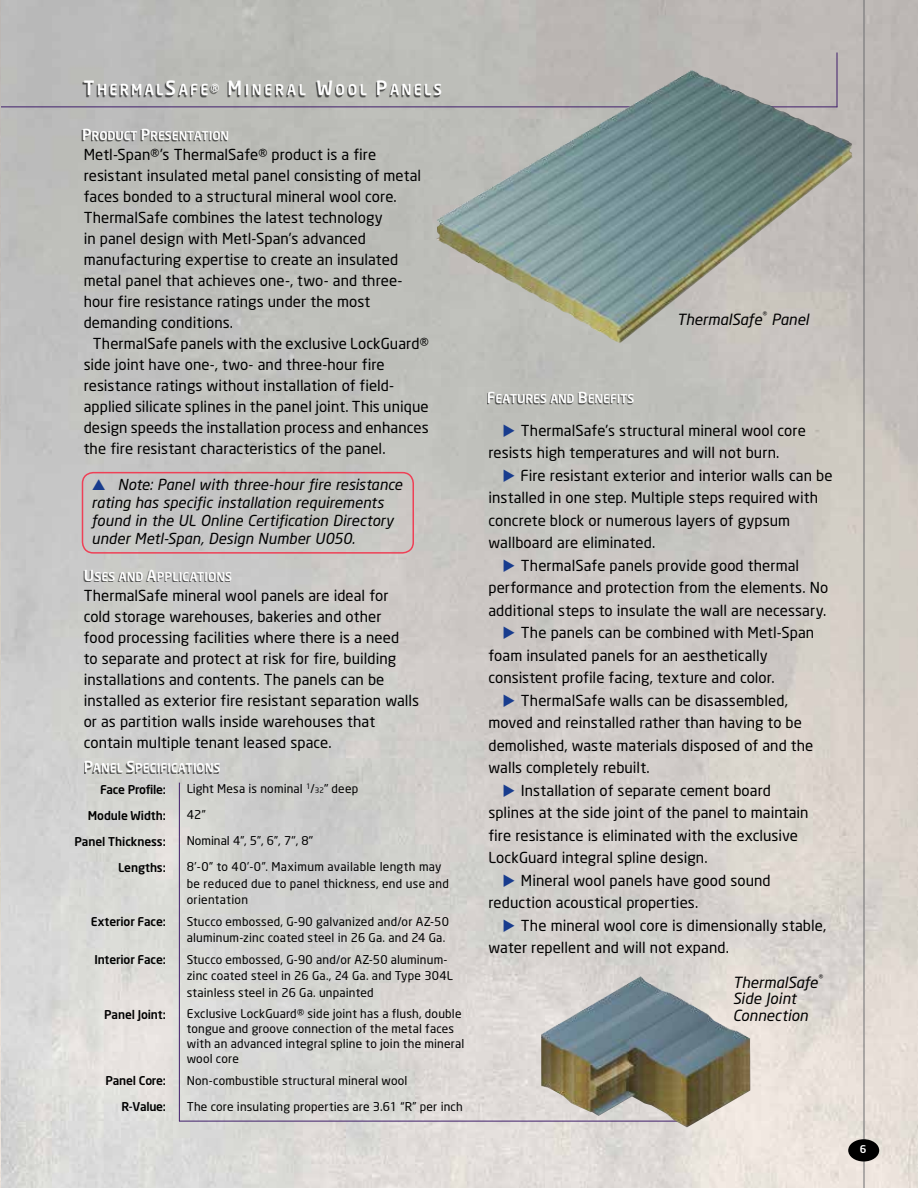
<style>
.page{position:relative;width:918px;height:1188px;background:#fff}
.page>*{position:absolute;margin:0;border:0;box-sizing:border-box;transform-origin:0 0}
.t1{font:italic 15.15px/16.5px "Neo Sans";color:#000}
.t2{font:15px/21px "Neo Sans";letter-spacing:.005em;color:#000}
.t3{font:italic 15px/18px "Neo Sans";letter-spacing:.005em;color:#000}
.t4{font:500 15px "Neo Sans";letter-spacing:.15em;color:#fff;scale:.95 1}
.t5{font:12px/16.5px "Neo Sans";letter-spacing:.015em;color:#000}
.t6{font:500 12px "Neo Sans";letter-spacing:-.01em;color:#000}
.t7{font:500 12px "Neo Sans";color:#fff}
.t8{font:500 10.5px "Neo Sans";color:#fff}
.t9{font:italic 7.5px "Neo Sans";color:#000}
.s1{font-size:19.5px}
.s2{font-size:14.7px}
.s3{font-size:15px}
.s4{font-size:7.5px}
.s5{color:#183c8e}
</style>
<div class="page">
<img style="left:1px;top:0;width:917px;height:1188px">
<hr style="left:864px;top:0;width:1px;height:1188px;background:#6d6e71">
<hr style="left:837px;top:52px;width:1px;height:55px;background:#401e6b">
<div style="left:83px;top:82px;width:357px;height:15px;background:#000;opacity:.6"></div>
<hr style="left:179px;top:783px;width:1px;height:338px;background:#401e6b">
<hr style="left:179px;top:1121px;width:502px;height:1px;background:#401e6b">
<hr style="left:0;top:106px;width:837px;height:1px;background:#401e6b">
<img style="left:436px;top:70px;width:417px;height:273px">
<img style="left:541px;top:976px;width:210px;height:151px">
<hr style="left:0;top:0;width:1px;height:1188px;background:#fff">
<div style="left:848px;top:1139px;width:31px;height:22px;background:#000;border-radius:50%"></div>
<div style="left:82px;top:472px;width:332px;height:82px;border:2px solid #ef4056;border-radius:11px"></div>
<div style="left:82px;top:130px;width:145px;height:11px;background:#000;opacity:.6"></div>
<div style="left:84px;top:571px;width:146px;height:11px;background:#000;opacity:.6"></div>
<div style="left:487px;top:393px;width:145px;height:11px;background:#000;opacity:.6"></div>
<div style="left:84px;top:762px;width:135px;height:12px;background:#000;opacity:.6"></div>
<svg style="left:93px;top:479px;width:12px;height:11px"></svg>
<p class="t4" style="left:84px;top:80px;width:379px"><span class="s1">T</span>HERMAL<span class="s1">S</span>AFE® <span class="s1">M</span><span class="s2">INE RAL</span> <span class="s1">W</span><span class="s2">OOL</span> <span class="s1">P</span>ANELS</p>
<p class="t7" style="left:82px;top:128px;width:148px"><span class="s3">P</span>RODUCT <span class="s3">P</span>RESENTATION</p>
<p class="t2" style="left:84px;top:144px;width:339px">Metl-Span®’s ThermalSafe® product is a fire resistant insulated metal panel consisting of metal faces bonded to a structural mineral wool core.<br>ThermalSafe combines the latest technology<br>in panel design with Metl-Span’s advanced manufacturing expertise to create an insulated metal panel that achieves one-, two- and three&shy;hour fire resistance ratings under the most demanding conditions.</p>
<p class="t2" style="left:84px;top:333px;width:347px;text-indent:9px">ThermalSafe panels with the exclusive LockGuard® side joint have one-, two- and three-hour fire resistance ratings without installation of field&shy;applied silicate splines in the panel joint. This unique design speeds the installation process and enhances the fire resistant characteristics of the panel.</p>
<p class="t3" style="left:92px;top:475px;width:312px;text-indent:26px">Note: Panel with three-hour fire resistance rating has specific installation requirements found in the UL Online Certification Directory under Metl-Span, Design Number U050.</p>
<p class="t7" style="left:84px;top:569px;width:150px"><span class="s3">U</span>SES AND <span class="s3">A</span>PPLICATIONS</p>
<p class="t2" style="left:84px;top:585px;width:337px">ThermalSafe mineral wool panels are ideal for<br>cold storage warehouses, bakeries and other<br>food processing facilities where there is a need<br>to separate and protect at risk for fire, building installations and contents. The panels can be installed as exterior fire resistant separation walls or as partition walls inside warehouses that contain multiple tenant leased space.</p>
<p class="t7" style="left:84px;top:760px;width:138px"><span class="s3">P</span>ANEL <span class="s3">S</span>PECIFICATIONS</p>
<p class="t6" style="left:100px;top:782px;width:67px">Face Profile:</p>
<p class="t5" style="left:187px;top:780px;width:173px">Light Mesa is nominal <sup>1</sup>/<span class="s4">32</span>" deep</p>
<p class="t6" style="left:88px;top:808px;width:79px">Module Width:</p>
<p class="t5" style="left:187px;top:806px;width:21px">42”</p>
<p class="t6" style="left:75px;top:834px;width:93px">Panel Thickness:</p>
<p class="t5" style="left:187px;top:833px;width:128px">Nominal 4”, 5”, 6”, 7", 8"</p>
<p class="t6" style="left:118px;top:860px;width:49px">Lengths:</p>
<p class="t5" style="left:187px;top:859px;width:264px">8’-0” to 40’-0”. Maximum available length may be reduced due to panel thickness, end use and orientation</p>
<p class="t6" style="left:91px;top:914px;width:77px">Exterior Face:</p>
<p class="t5" style="left:187px;top:913px;width:264px">Stucco embossed, G-90 galvanized and/or AZ-50 aluminum-zinc coated steel in 26 Ga. and 24 Ga.</p>
<p class="t6" style="left:95px;top:952px;width:73px">Interior Face:</p>
<p class="t5" style="left:187px;top:951px;width:268px">Stucco embossed, G-90 and/or AZ-50 aluminum&shy;zinc coated steel in 26 Ga., 24 Ga. and Type 304L stainless steel in 26 Ga. unpainted</p>
<p class="t6" style="left:104px;top:1007px;width:63px">Panel Joint:</p>
<p class="t5" style="left:187px;top:1006px;width:279px;line-height:15px">Exclusive LockGuard® side joint has a flush, double tongue and groove connection of the metal faces with an advanced integral spline to join the mineral wool core</p>
<p class="t6" style="left:105px;top:1073px;width:62px">Panel Core:</p>
<p class="t5" style="left:187px;top:1072px;width:222px">Non-combustible structural mineral wool</p>
<p class="t6" style="left:121px;top:1099px;width:46px">R-Value:</p>
<p class="t5" style="left:187px;top:1098px;width:278px">The core insulating properties are 3.61 “R” per inch</p>
<p class="t7" style="left:487px;top:391px;width:149px"><span class="s3">F</span>EATURES AND <span class="s3">B</span>ENEFITS</p>
<p class="t9" style="left:762px;top:310px;width:6px">®</p>
<p class="t1" style="left:677px;top:311px;width:87px">ThermalSafe</p>
<p class="t1" style="left:771px;top:311px;width:39px">Panel</p>
<p class="t2" style="left:488px;top:419px;width:319px;line-height:22.5px;text-indent:14px"><span class="s5">◆</span> ThermalSafe’s structural mineral wool core resists high temperatures and will not burn.</p>
<p class="t2" style="left:488px;top:464px;width:346px;line-height:22.5px;text-indent:14px"><span class="s5">◆</span> Fire resistant exterior and interior walls can be installed in one step. Multiple steps required with concrete block or numerous layers of gypsum wallboard are eliminated.</p>
<p class="t2" style="left:488px;top:554px;width:341px;line-height:22.5px;text-indent:14px"><span class="s5">◆</span> ThermalSafe panels provide good thermal performance and protection from the elements. No additional steps to insulate the wall are necessary.</p>
<p class="t2" style="left:488px;top:621px;width:327px;line-height:22.5px;text-indent:14px"><span class="s5">◆</span> The panels can be combined with Metl-Span foam insulated panels for an aesthetically consistent profile facing, texture and color.</p>
<p class="t2" style="left:488px;top:689px;width:326px;line-height:22.5px;text-indent:14px"><span class="s5">◆</span> ThermalSafe walls can be disassembled, moved and reinstalled rather than having to be demolished, waste materials disposed of and the walls completely rebuilt.</p>
<p class="t2" style="left:488px;top:779px;width:322px;line-height:22.5px;text-indent:14px"><span class="s5">◆</span> Installation of separate cement board splines at the side joint of the panel to maintain fire resistance is eliminated with the exclusive LockGuard integral spline design.</p>
<p class="t2" style="left:488px;top:869px;width:284px;line-height:22.5px;text-indent:14px"><span class="s5">◆</span> Mineral wool panels have good sound reduction acoustical properties.</p>
<p class="t2" style="left:488px;top:914px;width:339px;line-height:22.5px;text-indent:14px"><span class="s5">◆</span> The mineral wool core is dimensionally stable, water repellent and will not expand.</p>
<p class="t9" style="left:818px;top:972px;width:6px">®</p>
<p class="t1" style="left:733px;top:974px;width:87px">ThermalSafe</p>
<p class="t1" style="left:733px;top:990px;width:77px">Side Joint<br>Connection</p>
<p class="t8" style="left:860px;top:1142px;width:8px">6</p>
</div>
